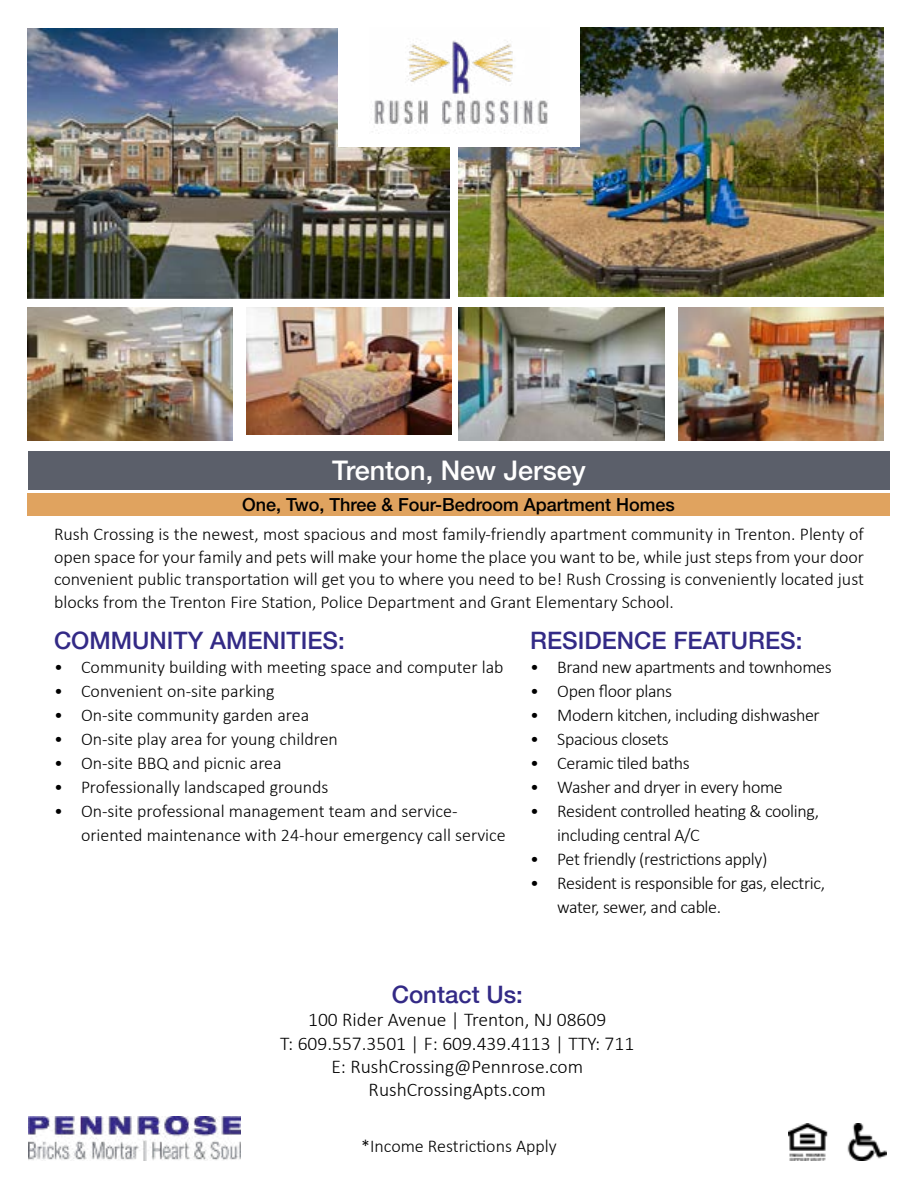
<style>
.page{position:relative;width:918px;height:1188px;background:#fff}
.page>*{position:absolute;margin:0;border:0;box-sizing:border-box;transform-origin:0 0}
.t1{font:500 27px "Helvetica Neue LT";color:#fff}
.t2{font:500 24px "Helvetica Neue LT";color:#332a86}
.t3{font:300 19.5px/23.4px "Calibri";color:#000;text-align:center}
.t4{font:300 18px/22.5px "Calibri";letter-spacing:-.01em;color:#000}
.t5{font:500 18px "Helvetica Neue LT";color:#000}
</style>
<div class="page">
<img style="left:27px;top:28px;width:422px;height:270px">
<img style="left:458px;top:27px;width:425px;height:270px">
<img style="left:246px;top:307px;width:206px;height:127px">
<img style="left:27px;top:307px;width:206px;height:134px">
<img style="left:678px;top:307px;width:206px;height:134px">
<img style="left:459px;top:307px;width:206px;height:134px">
<img style="left:28px;top:1116px;width:212px;height:45px">
<div style="left:338px;top:13px;width:242px;height:134px;background:#fff"></div>
<img style="left:788px;top:1123px;width:99px;height:38px">
<img style="left:372px;top:40px;width:176px;height:92px">
<div style="left:28px;top:451px;width:862px;height:39px;background:#5b5f6a"></div>
<div style="left:27px;top:493px;width:863px;height:22px;background:#e0a35f"></div>
<h1 class="t1" style="left:332px;top:454px;width:255px">Trenton, New Jersey</h1>
<p class="t5" style="left:242px;top:493px;width:434px">One, Two, Three &amp; Four-Bedroom Apartment Homes</p>
<p class="t4" style="left:54px;top:523px;width:812px;text-align:justify">Rush Crossing is the newest, most spacious and most family-friendly apartment community in Trenton. Plenty of open space for your family and pets will make your home the place you want to be, while just steps from your door convenient public transportation will get you to where you need to be! Rush Crossing is conveniently located just blocks from the Trenton Fire Station, Police Department and Grant Elementary School.</p>
<h2 class="t2" style="left:530px;top:626px;width:274px">RESIDENCE FEATURES:</h2>
<p class="t4" style="left:530px;top:655px;width:303px">• Brand new apartments and townhomes</p>
<p class="t4" style="left:530px;top:679px;width:143px">• Open floor plans</p>
<p class="t4" style="left:530px;top:703px;width:291px">• Modern kitchen, including dishwasher</p>
<p class="t4" style="left:530px;top:727px;width:140px">• Spacious closets</p>
<p class="t4" style="left:530px;top:751px;width:161px">• Ceramic tiled baths</p>
<p class="t4" style="left:530px;top:775px;width:254px">• Washer and dryer in every home</p>
<p class="t4" style="left:557px;top:799px;width:263px;line-height:24px;text-indent:-27px">• Resident controlled heating &amp; cooling, including central A/C</p>
<p class="t4" style="left:530px;top:847px;width:239px">• Pet friendly (restrictions apply)</p>
<p class="t4" style="left:557px;top:871px;width:270px;line-height:24px;text-indent:-27px">• Resident is responsible for gas, electric, water, sewer, and cable.</p>
<h2 class="t2" style="left:54px;top:626px;width:292px">COMMUNITY AMENITIES:</h2>
<p class="t4" style="left:54px;top:655px;width:451px">• Community building with meeting space and computer lab</p>
<p class="t4" style="left:54px;top:679px;width:222px">• Convenient on-site parking</p>
<p class="t4" style="left:54px;top:703px;width:257px">• On-site community garden area</p>
<p class="t4" style="left:54px;top:727px;width:285px">• On-site play area for young children</p>
<p class="t4" style="left:54px;top:751px;width:229px">• On-site BBQ and picnic area</p>
<p class="t4" style="left:54px;top:775px;width:276px">• Professionally landscaped grounds</p>
<p class="t4" style="left:81px;top:799px;width:426px;line-height:24px;text-indent:-27px">• On-site professional management team and service&shy;oriented maintenance with 24-hour emergency call service</p>
<h2 class="t2" style="left:392px;top:980px;width:133px">Contact Us:</h2>
<p class="t3" style="left:280px;top:1008px;width:355px">100 Rider Avenue | Trenton, NJ 08609<br>T: 609.557.3501 | F: 609.439.4113 | TTY: 711<br>E: RushCrossing@Pennrose.com RushCrossingApts.com</p>
<p class="t4" style="left:361px;top:1135px;width:197px">*Income Restrictions Apply</p>
</div>
